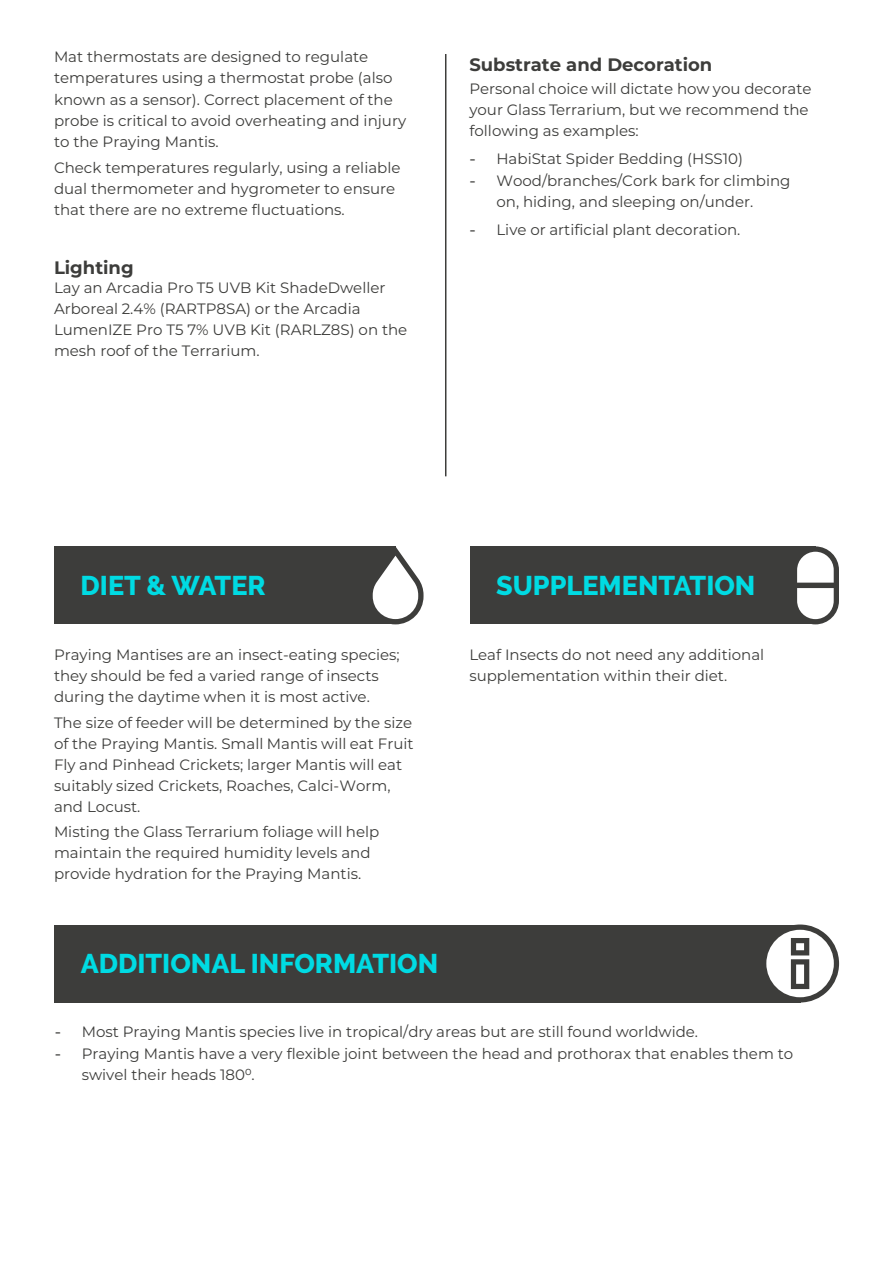
<style>
.page{position:relative;width:893px;height:1263px;background:#fff}
.page>*{position:absolute;margin:0;border:0;box-sizing:border-box;transform-origin:0 0}
.t1{font:800 27px "Raleway";color:#00dbe3}
.t2{font:700 18px "Montserrat";color:#3d3d3b}
.t3{font:15px/21px "Montserrat";color:#3d3d3b}
.s1{font-family:"Raleway";font-weight:500}
</style>
<div class="page">
<hr style="left:445px;top:54px;width:1px;height:422px;background:#3d3d3b">
<div style="left:54px;top:546px;width:341px;height:78px;background:#3d3d3b"></div>
<div style="left:470px;top:546px;width:345px;height:78px;background:#3d3d3b"></div>
<svg style="left:372px;top:546px;width:51px;height:78px"></svg>
<svg style="left:797px;top:546px;width:42px;height:78px"></svg>
<div style="left:54px;top:924px;width:746px;height:78px;background:#3d3d3b"></div>
<svg style="left:761px;top:924px;width:78px;height:78px"></svg>
<p class="t3" style="left:54px;top:45px;width:354px">Mat thermostats are designed to regulate temperatures using a thermostat probe (also known as a sensor). Correct placement of the probe is critical to avoid overheating and injury to the Praying Mantis.</p>
<p class="t3" style="left:54px;top:157px;width:348px">Check temperatures regularly, using a reliable dual thermometer and hygrometer to ensure that there are no extreme fluctuations.</p>
<p class="t2" style="left:54px;top:255px;width:81px">Lighting</p>
<p class="t3" style="left:54px;top:277px;width:355px">Lay an Arcadia Pro T5 UVB Kit ShadeDweller Arboreal 2.4% (RARTP8SA) or the Arcadia LumenIZE Pro T5 7% UVB Kit (RARLZ8S) on the mesh roof of the Terrarium.</p>
<p class="t2" style="left:469px;top:52px;width:244px">Substrate and Decoration</p>
<p class="t3" style="left:469px;top:77px;width:344px">Personal choice will dictate how you decorate your Glass Terrarium, but we recommend the following as examples:</p>
<p class="t3" style="left:469px;top:147px;width:275px"><span class="s1">-</span> HabiStat Spider Bedding (HSS10)</p>
<p class="t3" style="left:496px;top:170px;width:296px;text-indent:-27px"><span class="s1">-</span> Wood/branches/Cork bark for climbing on, hiding, and sleeping on/under.</p>
<p class="t3" style="left:469px;top:219px;width:272px"><span class="s1">-</span> Live or artificial plant decoration.</p>
<p class="t1" style="left:81px;top:570px;width:187px">DIET &amp; WATER</p>
<p class="t3" style="left:54px;top:644px;width:347px">Praying Mantises are an insect-eating species; they should be fed a varied range of insects during the daytime when it is most active.</p>
<p class="t3" style="left:54px;top:711px;width:361px">The size of feeder will be determined by the size of the Praying Mantis. Small Mantis will eat Fruit Fly and Pinhead Crickets; larger Mantis will eat suitably sized Crickets, Roaches, Calci-Worm, and Locust.</p>
<p class="t3" style="left:54px;top:820px;width:327px">Misting the Glass Terrarium foliage will help maintain the required humidity levels and provide hydration for the Praying Mantis.</p>
<p class="t1" style="left:81px;top:948px;width:359px">ADDITIONAL INFORMATION</p>
<p class="t1" style="left:496px;top:570px;width:261px">SUPPLEMENTATION</p>
<p class="t3" style="left:469px;top:643px;width:296px">Leaf Insects do not need any additional supplementation within their diet.</p>
<p class="t3" style="left:55px;top:1020px;width:645px"><span class="s1">-</span> Most Praying Mantis species live in tropical/dry areas but are still found worldwide.</p>
<p class="t3" style="left:82px;top:1042px;width:713px;text-indent:-27px"><span class="s1">-</span> Praying Mantis have a very flexible joint between the head and prothorax that enables them to swivel their heads 180⁰.</p>
</div>
